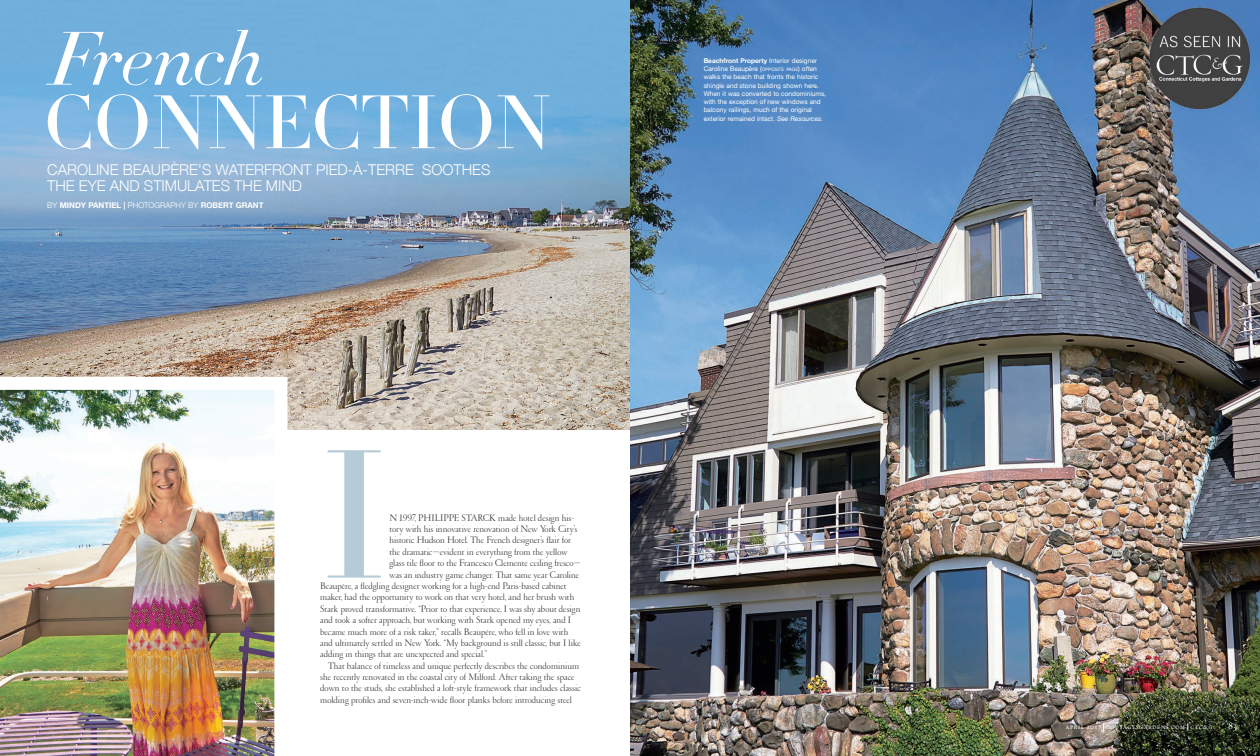
<style>
.page{position:relative;width:1260px;height:756px;background:#fff}
.page>*{position:absolute;margin:0;border:0;box-sizing:border-box;transform-origin:0 0}
.t1{font:300 179.72px "HTF Didot L24";color:#b5cbd7}
.t2{font:300 74.38px "HTF Didot L24";letter-spacing:-.01em;color:#fff;scale:1.06 1}
.t3{font:italic 300 74.38px "HTF Didot L24";letter-spacing:-.01em;color:#fff;scale:1.06 1}
.t4{font:300 14.88px/16.6px "Helvetica Neue";color:#fff}
.t5{font:300 9.62px "Garamond";letter-spacing:.01em;color:#231f20}
.t6{font:9.62px "Requiem Text HTF Roman";color:#fff}
.t7{font:700 7.88px "Helvetica Neue";color:#fff}
.t8{font:7px "Requiem Text HTF Small Caps";letter-spacing:.05em;color:#fff}
.t9{font:6.56px/8.3px "Helvetica Neue";color:#fff}
.s1{font-weight:300}
.s2{font-weight:700}
.s3{font-size:4.55px}
.s4{font-style:italic}
</style>
<div class="page">
<img style="left:0;top:0;width:630px;height:430px">
<img style="left:0;top:377px;width:288px;height:379px">
<img style="left:630px;top:0;width:630px;height:756px">
<img style="left:1146px;top:4px;width:108px;height:107px">
<h2 class="t3" style="left:50px;top:13px;width:203px">French</h2>
<h2 class="t2" style="left:44px;top:77px;width:481px">CONNECTION</h2>
<h3 class="t4" style="left:47px;top:160px;width:445px">CAROLINE BEAUPÈRE’S WATERFRONT PIED-À-TERRE SOOTHES<br>THE EYE AND STIMULATES THE MIND</h3>
<p class="t7" style="left:47px;top:199px;width:218px"><span class="s1">BY</span> MINDY PANTIEL | <span class="s1">PHOTOGRAPHY BY</span> ROBERT GRANT</p>
<h1 class="t1" style="left:320px;top:405px;width:69px">I</h1>
<p class="t5" style="left:389px;top:513px;width:186px">N 1997, PHILIPPE STARCK made hotel design his-</p>
<p class="t5" style="left:389px;top:524px;width:189px">tory with his innovative renovation of New York City’s</p>
<p class="t5" style="left:389px;top:535px;width:183px">historic Hudson Hotel. The French designer’s flair for</p>
<p class="t5" style="left:389px;top:547px;width:180px">the dramatic—evident in everything from the yellow</p>
<p class="t5" style="left:389px;top:558px;width:193px">glass tile floor to the Francesco Clemente ceiling fresco—</p>
<p class="t5" style="left:389px;top:569px;width:191px">was an industry game changer. That same year Caroline</p>
<p class="t5" style="left:320px;top:581px;width:248px">Beaupère, a fledgling designer working for a high-end Paris-based cabinet</p>
<p class="t5" style="left:320px;top:592px;width:255px">maker, had the opportunity to work on that very hotel, and her brush with</p>
<p class="t5" style="left:320px;top:604px;width:262px">Stark proved transformative. “Prior to that experience, I was shy about design</p>
<p class="t5" style="left:320px;top:615px;width:252px">and took a softer approach, but working with Stark opened my eyes, and I</p>
<p class="t5" style="left:320px;top:626px;width:249px">became much more of a risk taker,” recalls Beaupère, who fell in love with</p>
<p class="t5" style="left:320px;top:638px;width:262px">and ultimately settled in New York. “My background is still classic, but I like</p>
<p class="t5" style="left:320px;top:649px;width:168px">adding in things that are unexpected and special.”</p>
<p class="t5" style="left:328px;top:660px;width:253px">That balance of timeless and unique perfectly describes the condominium</p>
<p class="t5" style="left:320px;top:672px;width:256px">she recently renovated in the coastal city of Milford. After taking the space</p>
<p class="t5" style="left:320px;top:683px;width:262px">down to the studs, she established a loft-style framework that includes classic</p>
<p class="t5" style="left:320px;top:695px;width:253px">molding profiles and seven-inch-wide floor planks before introducing steel</p>
<p class="t9" style="left:704px;top:56px;width:124px"><span class="s2">Beachfront Property</span> Interior designer Caroline Beaupère (<span class="s3">OPPOSITE PAGE</span>) often walks the beach that fronts the historic shingle and stone building shown here.<br>When it was converted to condominiums, with the exception of new windows and balcony railings, much of the original exterior remained intact. <span class="s4">See Resources.</span></p>
<p class="t8" style="left:1065px;top:722px;width:149px">april 2017 cottagesgardens.com ctc&amp;g</p>
<p class="t6" style="left:1228px;top:720px;width:11px">83</p>
</div>
